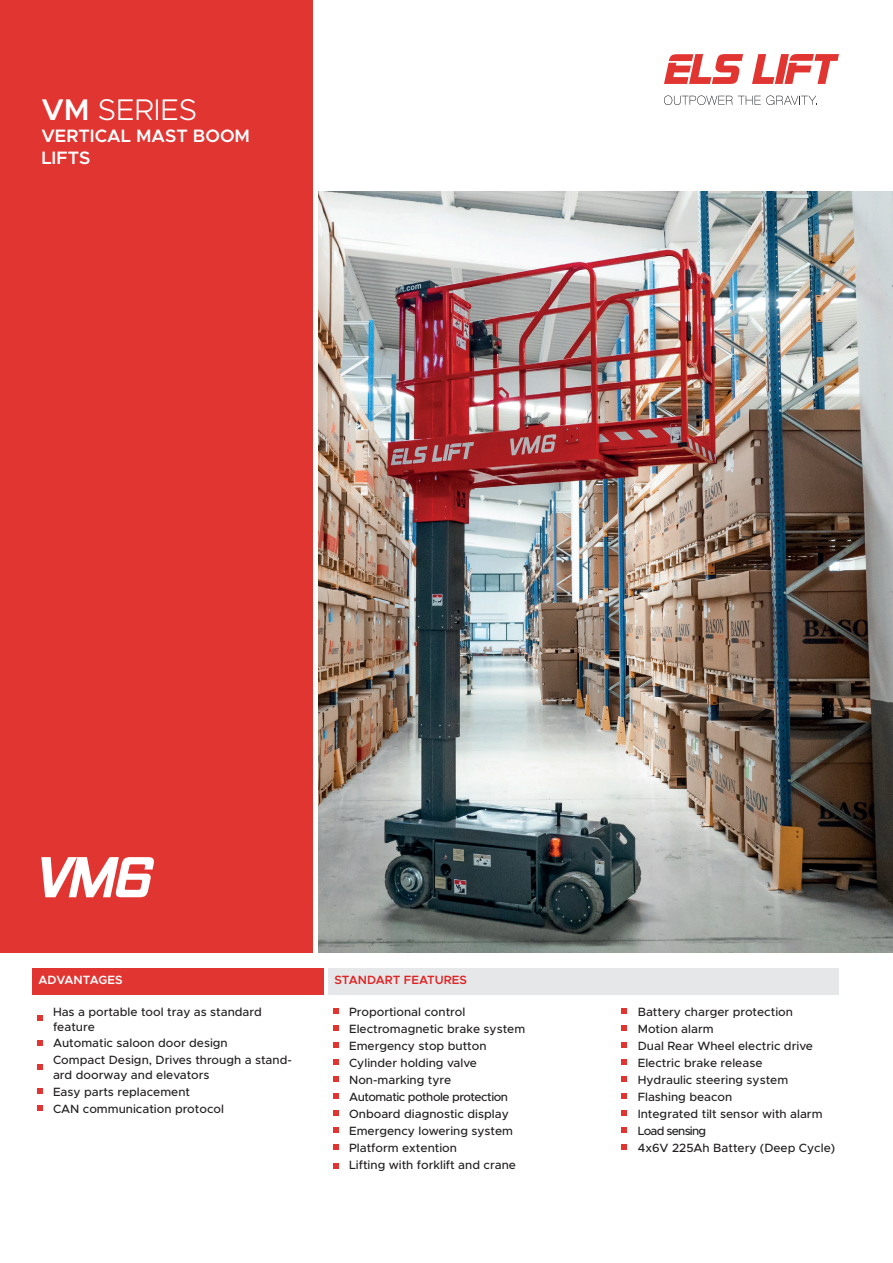
<style>
.page{position:relative;width:893px;height:1263px;background:#fff}
.page>*{position:absolute;margin:0;border:0;box-sizing:border-box;transform-origin:0 0}
.t1{font:300 30px "Metropolis";color:#fff}
.t2{font:600 18px/21.6px "Metropolis";color:#fff}
.t3{font:500 12px/17px "Metropolis";color:#231f20}
.t4{font:500 12px "Metropolis";letter-spacing:-.04em;color:#231f20}
.t5{font:600 12px "Metropolis";color:#de2526}
.t6{font:500 12px "Metropolis";letter-spacing:-.06em;color:#231f20}
.t7{font:600 12px "Metropolis";color:#fff}
.s1{font-weight:600}
</style>
<div class="page">
<div style="left:0;top:0;width:313px;height:952px;background:#e13532"></div>
<svg style="left:41px;top:857px;width:113px;height:40px"></svg>
<svg style="left:752px;top:54px;width:87px;height:30px"></svg>
<svg style="left:664px;top:54px;width:79px;height:30px"></svg>
<svg style="left:664px;top:96px;width:68px;height:9px"></svg>
<svg style="left:738px;top:96px;width:79px;height:9px"></svg>
<img style="left:318px;top:191px;width:575px;height:761px">
<svg style="left:333px;top:1008px;width:6px;height:6px"></svg>
<svg style="left:621px;top:1008px;width:6px;height:6px"></svg>
<svg style="left:333px;top:1025px;width:6px;height:6px"></svg>
<svg style="left:621px;top:1025px;width:6px;height:6px"></svg>
<svg style="left:333px;top:1042px;width:6px;height:6px"></svg>
<svg style="left:621px;top:1042px;width:6px;height:6px"></svg>
<svg style="left:333px;top:1059px;width:6px;height:6px"></svg>
<svg style="left:621px;top:1059px;width:6px;height:6px"></svg>
<svg style="left:333px;top:1076px;width:6px;height:6px"></svg>
<svg style="left:621px;top:1076px;width:6px;height:6px"></svg>
<svg style="left:333px;top:1093px;width:6px;height:6px"></svg>
<svg style="left:621px;top:1093px;width:6px;height:6px"></svg>
<svg style="left:333px;top:1110px;width:6px;height:6px"></svg>
<svg style="left:621px;top:1110px;width:6px;height:6px"></svg>
<svg style="left:333px;top:1127px;width:6px;height:6px"></svg>
<svg style="left:621px;top:1127px;width:6px;height:6px"></svg>
<svg style="left:333px;top:1144px;width:6px;height:6px"></svg>
<svg style="left:621px;top:1144px;width:6px;height:6px"></svg>
<svg style="left:333px;top:1163px;width:6px;height:6px"></svg>
<svg style="left:37px;top:1015px;width:6px;height:6px"></svg>
<svg style="left:37px;top:1040px;width:6px;height:5px"></svg>
<svg style="left:37px;top:1064px;width:6px;height:6px"></svg>
<svg style="left:37px;top:1089px;width:6px;height:5px"></svg>
<svg style="left:37px;top:1106px;width:6px;height:5px"></svg>
<div style="left:328px;top:968px;width:511px;height:26px;background:#e6e7e9"></div>
<div style="left:32px;top:968px;width:292px;height:26px;background:#e13532"></div>
<h1 class="t1" style="left:41px;top:91px;width:157px"><span class="s1">VM</span> SERIES</h1>
<h2 class="t2" style="left:41px;top:125px;width:210px">VERTICAL MAST BOOM<br>LIFTS</h2>
<p class="t7" style="left:38px;top:972px;width:86px">ADVANTAGES</p>
<p class="t5" style="left:334px;top:972px;width:134px">STANDART FEATURES</p>
<p class="t3" style="left:53px;top:1004px;width:210px;line-height:15px">Has a portable tool tray as standard feature</p>
<p class="t3" style="left:53px;top:1035px;width:240px">Automatic saloon door design<br>Compact Design, Drives through a stand-</p>
<p class="t3" style="left:53px;top:1067px;width:172px">ard doorway and elevators<br>Easy parts replacement<br>CAN communication protocol</p>
<p class="t3" style="left:349px;top:1003px;width:118px">Proportional control</p>
<p class="t3" style="left:638px;top:1003px;width:157px">Battery charger protection</p>
<p class="t3" style="left:349px;top:1020px;width:178px">Electromagnetic brake system</p>
<p class="t3" style="left:638px;top:1020px;width:77px">Motion alarm</p>
<p class="t3" style="left:349px;top:1037px;width:139px">Emergency stop button</p>
<p class="t3" style="left:638px;top:1037px;width:177px">Dual Rear Wheel electric drive</p>
<p class="t3" style="left:349px;top:1054px;width:129px">Cylinder holding valve</p>
<p class="t3" style="left:638px;top:1054px;width:126px">Electric brake release</p>
<p class="t3" style="left:349px;top:1071px;width:104px">Non-marking tyre</p>
<p class="t3" style="left:638px;top:1071px;width:152px">Hydraulic steering system</p>
<p class="t4" style="left:349px;top:1089px;width:160px">Automatic pothole protection</p>
<p class="t3" style="left:638px;top:1088px;width:96px">Flashing beacon</p>
<p class="t3" style="left:349px;top:1105px;width:161px">Onboard diagnostic display</p>
<p class="t3" style="left:638px;top:1105px;width:186px">Integrated tilt sensor with alarm</p>
<p class="t3" style="left:349px;top:1122px;width:166px">Emergency lowering system</p>
<p class="t6" style="left:638px;top:1123px;width:70px">Load sensing</p>
<p class="t3" style="left:349px;top:1139px;width:109px">Platform extention</p>
<p class="t3" style="left:638px;top:1139px;width:199px">4x6V 225Ah Battery (Deep Cycle)</p>
<p class="t3" style="left:349px;top:1156px;width:168px">Lifting with forklift and crane</p>
</div>
